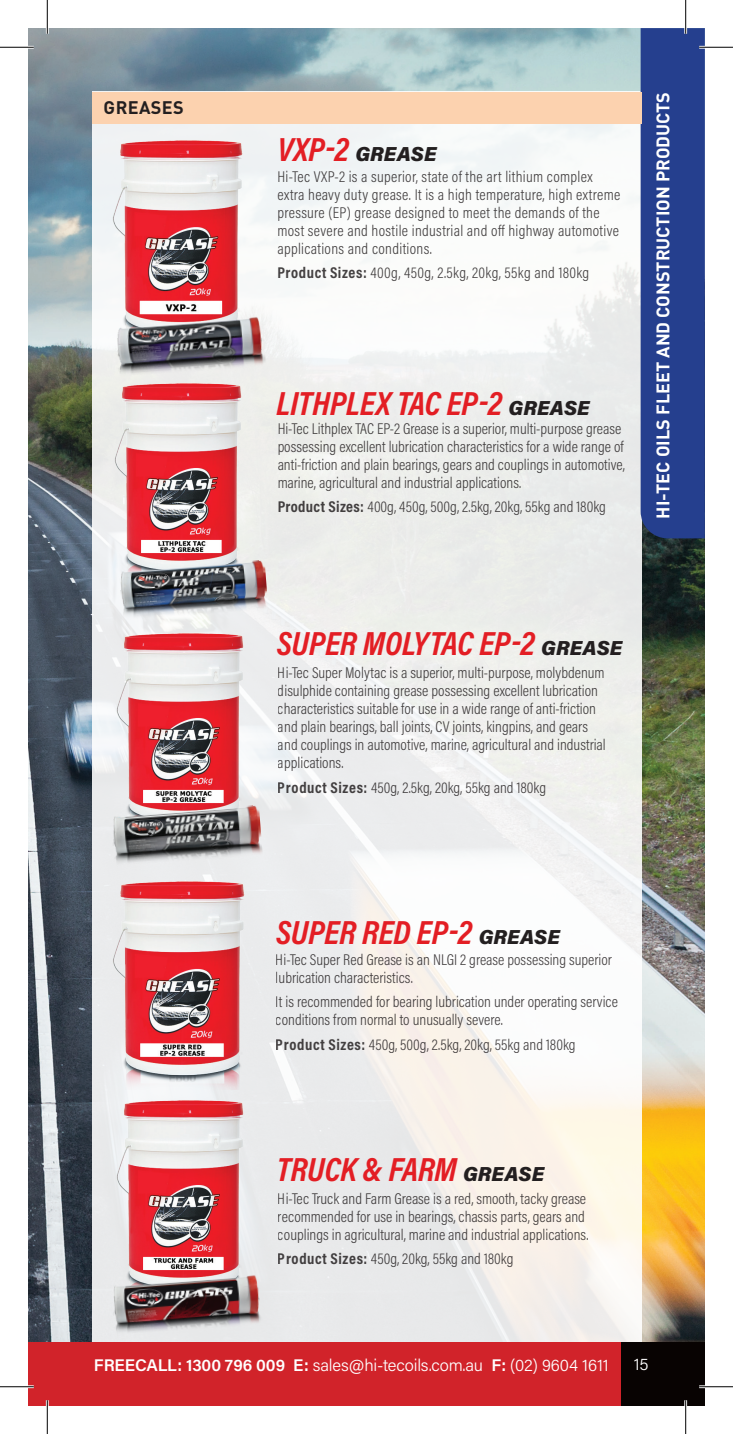
<style>
.page{position:relative;width:733px;height:1434px;background:#fff}
.page>*{position:absolute;margin:0;border:0;box-sizing:border-box;transform-origin:0 0}
.t1{font:italic 700 33.75px "Acumin Pro Cond";letter-spacing:-.005em;color:#e31e24}
.t2{font:italic 900 20.25px "Acumin Pro";letter-spacing:.01em;color:#231f20}
.t3{font:700 18px "DIN Pro";color:#fff}
.t4{font:700 18px "DIN Pro";letter-spacing:.02em;color:#231f20}
.t5{font:300 16.88px "Acumin Pro";letter-spacing:-.01em;color:#fff}
.t6{font:300 15.75px/18px "Acumin Pro Cond";color:#231f20}
.t7{font:300 15.75px/18px "Acumin Pro Cond";letter-spacing:.02em;color:#231f20}
.s1{font-family:"Acumin Pro Cond";font-weight:700;font-size:33.75px;color:#e31e24}
.s2{font-weight:700}
.s3{font-family:"Acumin Pro";font-weight:900;font-size:20.25px;color:#231f20}
.s4{font-weight:600}
</style>
<div class="page">
<img style="left:28px;top:28px;width:676px;height:1314px">
<div style="left:92px;top:92px;width:548px;height:1250px;background:linear-gradient(to right,#edeff1,#f4f3f0)"></div>
<div style="left:47px;top:1342px;width:574px;height:64px;background:#d1232a"></div>
<div style="left:28px;top:1342px;width:19px;height:64px;background:#d1232a"></div>
<div style="left:621px;top:1342px;width:83px;height:64px;background:#080302"></div>
<div style="left:640px;top:28px;width:64px;height:510px;background:#253f8e"></div>
<div style="left:92px;top:92px;width:548px;height:32px;background:#fcd2af"></div>
<img style="left:109px;top:138px;width:136px;height:208px">
<img style="left:114px;top:314px;width:152px;height:66px">
<img style="left:110px;top:878px;width:138px;height:211px">
<img style="left:113px;top:630px;width:133px;height:175px">
<img style="left:110px;top:805px;width:153px;height:65px">
<img style="left:113px;top:1097px;width:133px;height:175px">
<img style="left:110px;top:1272px;width:153px;height:68px">
<img style="left:112px;top:380px;width:133px;height:204px">
<img style="left:119px;top:560px;width:149px;height:63px">
<hr style="left:0;top:46px;width:34px;height:3px;background:#fff">
<hr style="left:699px;top:46px;width:33px;height:3px;background:#fff">
<hr style="left:0;top:1385px;width:34px;height:3px;background:#fff">
<hr style="left:699px;top:1385px;width:33px;height:3px;background:#fff">
<hr style="left:46px;top:0;width:3px;height:34px;background:#fff">
<hr style="left:46px;top:1400px;width:3px;height:34px;background:#fff">
<hr style="left:684px;top:0;width:2px;height:34px;background:#fff">
<hr style="left:684px;top:1400px;width:2px;height:34px;background:#fff">
<hr style="left:0;top:47px;width:34px;height:1px;background:#000">
<hr style="left:699px;top:47px;width:33px;height:1px;background:#000">
<hr style="left:0;top:1386px;width:34px;height:1px;background:#000">
<hr style="left:699px;top:1386px;width:33px;height:1px;background:#000">
<hr style="left:47px;top:0;width:1px;height:34px;background:#000">
<hr style="left:47px;top:1400px;width:1px;height:34px;background:#000">
<hr style="left:685px;top:0;width:1px;height:34px;background:#000">
<hr style="left:685px;top:1400px;width:1px;height:34px;background:#000">
<p class="t4" style="left:104px;top:93px;width:82px">GREASES</p>
<p class="t2" style="left:277px;top:140px;width:160px"><span class="s1">VXP-2</span> GREASE</p>
<p class="t7" style="left:277px;top:167px;width:344px">Hi-Tec VXP-2 is a superior, state of the art lithium complex extra heavy duty grease. It is a high temperature, high extreme pressure (EP) grease designed to meet the demands of the most severe and hostile industrial and off highway automotive applications and conditions.</p>
<p class="t7" style="left:277px;top:264px;width:313px"><span class="s2">Product Sizes:</span> 400g, 450g, 2.5kg, 20kg, 55kg and 180kg</p>
<h1 class="t1" style="left:276px;top:381px;width:314px">LITHPLEX TAC EP-2 <span class="s3">GREASE</span></h1>
<p class="t6" style="left:277px;top:419px;width:348px">Hi-Tec Lithplex TAC EP-2 Grease is a superior, multi-purpose grease possessing excellent lubrication characteristics for a wide range of anti-friction and plain bearings, gears and couplings in automotive, marine, agricultural and industrial applications.</p>
<p class="t6" style="left:277px;top:498px;width:330px"><span class="s2">Product Sizes:</span> 400g, 450g, 500g, 2.5kg, 20kg, 55kg and 180kg</p>
<p class="t3" style="left:647px;top:519px;width:428px;rotate:-90deg">HI-TEC OILS FLEET AND CONSTRUCTION PRODUCTS</p>
<h1 class="t1" style="left:277px;top:621px;width:347px">SUPER MOLYTAC EP-2 <span class="s3">GREASE</span></h1>
<p class="t6" style="left:278px;top:663px;width:329px">Hi-Tec Super Molytac is a superior, multi-purpose, molybdenum disulphide containing grease possessing excellent lubrication characteristics suitable for use in a wide range of anti-friction and plain bearings, ball joints, CV joints, kingpins, and gears and couplings in automotive, marine, agricultural and industrial applications.</p>
<p class="t6" style="left:278px;top:778px;width:270px"><span class="s2">Product Sizes:</span> 450g, 2.5kg, 20kg, 55kg and 180kg</p>
<h1 class="t1" style="left:276px;top:910px;width:285px">SUPER RED EP-2 <span class="s3">GREASE</span></h1>
<p class="t6" style="left:275px;top:950px;width:337px">Hi-Tec Super Red Grease is an NLGI 2 grease possessing superior lubrication characteristics.</p>
<p class="t6" style="left:275px;top:992px;width:343px">It is recommended for bearing lubrication under operating service conditions from normal to unusually severe.</p>
<p class="t6" style="left:275px;top:1035px;width:301px"><span class="s2">Product Sizes:</span> 450g, 500g, 2.5kg, 20kg, 55kg and 180kg</p>
<h1 class="t1" style="left:277px;top:1147px;width:268px">TRUCK &amp; FARM <span class="s3">GREASE</span></h1>
<p class="t6" style="left:278px;top:1189px;width:312px">Hi-Tec Truck and Farm Grease is a red, smooth, tacky grease recommended for use in bearings, chassis parts, gears and couplings in agricultural, marine and industrial applications.</p>
<p class="t6" style="left:278px;top:1250px;width:237px"><span class="s2">Product Sizes:</span> 450g, 20kg, 55kg and 180kg</p>
<p class="t5" style="left:94px;top:1353px;width:516px"><span class="s4">FREECALL: 1300 796 009 E:</span> sales@hi-tecoils.com.au <span class="s4">F:</span> (02) 9604 1611</p>
<p class="t5" style="left:633px;top:1353px;width:16px">15</p>
</div>
